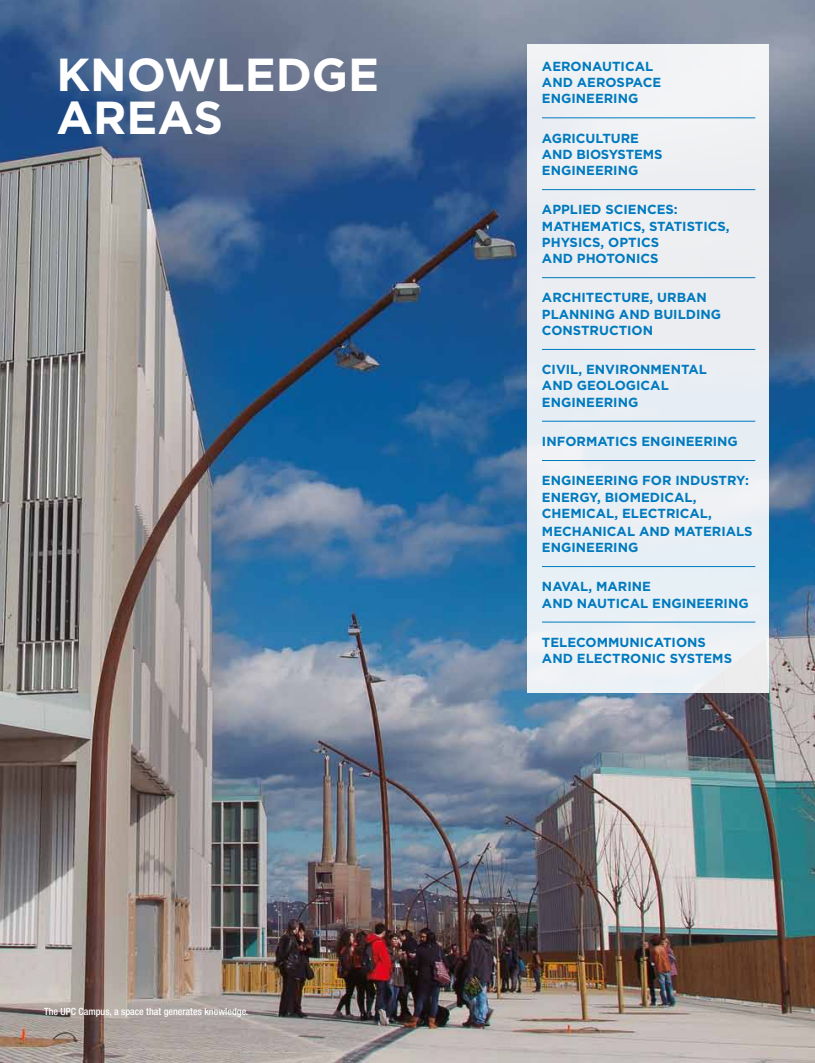
<style>
.page{position:relative;width:815px;height:1063px;background:#fff}
.page>*{position:absolute;margin:0;border:0;box-sizing:border-box;transform-origin:0 0}
.t1{font:700 46.25px/42.5px "Gotham";color:#fff}
.t2{font:700 13.12px/16.2px "Gotham";color:#007abf}
.t3{font:500 condensed 10px "Helvetica Neue LT Std";color:#fff}
</style>
<div class="page">
<img style="left:0;top:0;width:815px;height:1063px">
<div style="left:527px;top:44px;width:242px;height:649px;background:#ebeff4"></div>
<hr style="left:542px;top:118px;width:213px;height:1px;background:#007abf">
<hr style="left:542px;top:189px;width:213px;height:1px;background:#007abf">
<hr style="left:542px;top:277px;width:213px;height:1px;background:#007abf">
<hr style="left:542px;top:349px;width:213px;height:1px;background:#007abf">
<hr style="left:542px;top:421px;width:213px;height:1px;background:#007abf">
<hr style="left:542px;top:460px;width:213px;height:1px;background:#007abf">
<hr style="left:542px;top:566px;width:213px;height:1px;background:#007abf">
<hr style="left:542px;top:622px;width:213px;height:1px;background:#007abf">
<h1 class="t1" style="left:57px;top:53px;width:324px">KNOWLEDGE<br>AREAS</h1>
<p class="t2" style="left:542px;top:58px;width:121px">AERONAUTICAL<br>AND AEROSPACE<br>ENGINEERING</p>
<p class="t2" style="left:542px;top:130px;width:122px">AGRICULTURE<br>AND BIOSYSTEMS<br>ENGINEERING</p>
<p class="t2" style="left:542px;top:201px;width:189px">APPLIED SCIENCES:<br>MATHEMATICS, STATISTICS,<br>PHYSICS, OPTICS<br>AND PHOTONICS</p>
<p class="t2" style="left:542px;top:289px;width:181px">ARCHITECTURE, URBAN<br>PLANNING AND BUILDING<br>CONSTRUCTION</p>
<p class="t2" style="left:542px;top:361px;width:166px">CIVIL, ENVIRONMENTAL<br>AND GEOLOGICAL<br>ENGINEERING</p>
<p class="t2" style="left:542px;top:433px;width:197px">I NFORMATICS ENGINEERING</p>
<p class="t2" style="left:542px;top:472px;width:209px">ENGINEERING FOR I NDUSTRY:<br>ENERGY, BIOMEDICAL,<br>CHEMICAL, ELECTRICAL,</p>
<p class="t2" style="left:542px;top:523px;width:212px">M ECHANICAL AND MATERIALS<br>ENGINEERING</p>
<p class="t2" style="left:542px;top:578px;width:208px">NAVAL, MARINE<br>AND NAUTICAL ENGINEERING</p>
<p class="t2" style="left:542px;top:634px;width:192px">TELECOMMUNICATIONS<br>AND ELECTRONIC SYSTEMS</p>
<p class="t3" style="left:44px;top:1005px;width:206px">The UPC Campus, a space that generates knowledge.</p>
</div>
